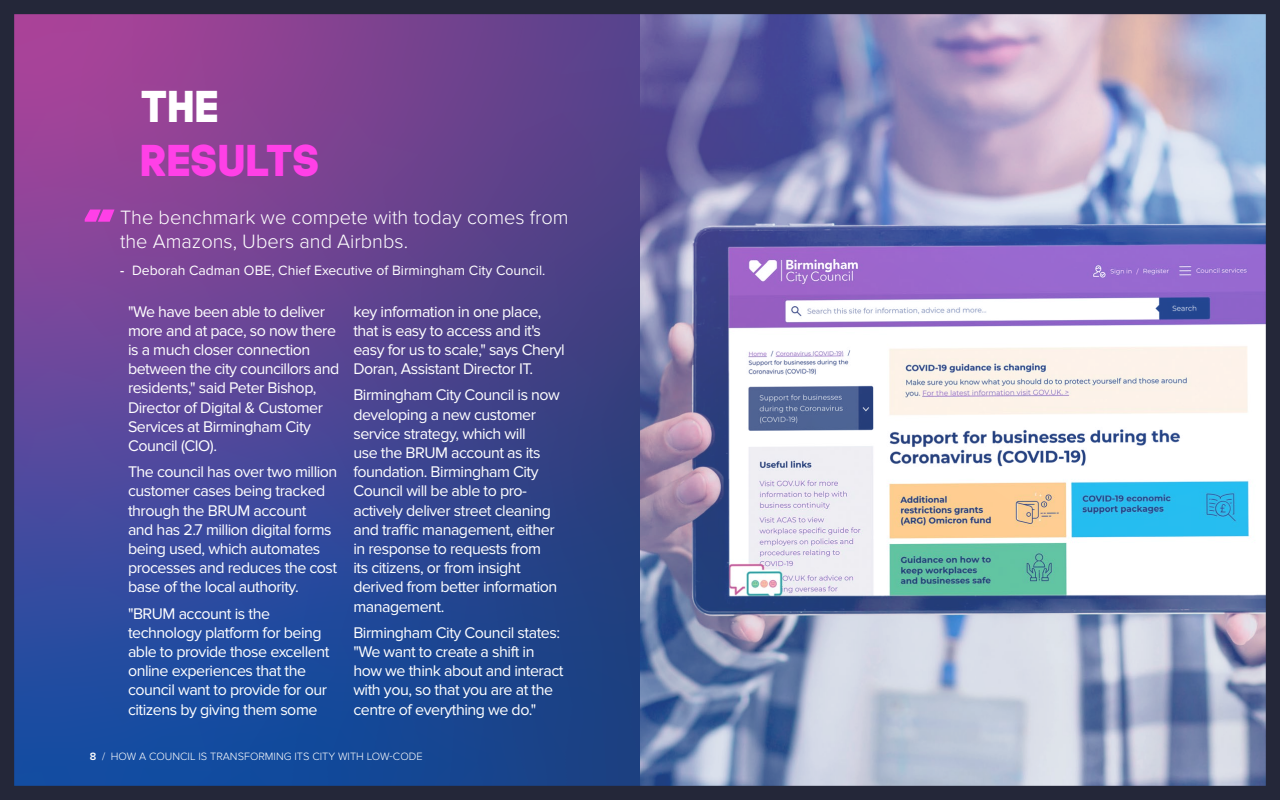
<style>
.page{position:relative;width:1280px;height:800px;background:#fff}
.page>*{position:absolute;margin:0;border:0;box-sizing:border-box;transform-origin:0 0}
.t1{font:53px "Code Pro Black";color:#ff40e7}
.t2{font:44.5px "Code Pro Bold";letter-spacing:.005em;color:#ff40e7}
.t3{font:44.5px "Code Pro Bold";color:#fff}
.Paragraph{font:300 20px/24px "Proxima Nova";color:#fff}
.Paragraph-2{font:16px/19.2px "Proxima Nova";letter-spacing:-.03em;color:#fff}
.t4{font:14px "Proxima Nova";color:#fff}
.t5{font:300 11px "Proxima Nova";color:#fff}
.s1{font-weight:600}
</style>
<div class="page">
<svg style="left:15px;top:15px;width:625px;height:770px;background:#4d4593"></svg>
<img style="left:640px;top:15px;width:625px;height:770px">
<div style="left:0;top:0;width:1280px;height:800px;border:14px solid #242739"></div>
<h1 class="t3" style="left:142px;top:80px;width:80px">THE</h1>
<h1 class="t2" style="left:142px;top:133px;width:180px">RESULTS</h1>
<h1 class="t1" style="left:86px;top:196px;width:32px">“</h1>
<p class="Paragraph" style="left:120px;top:206px;width:450px">The benchmark we compete with today comes from the Amazons, Ubers and Airbnbs.</p>
<p class="t4" style="left:120px;top:262px;width:427px"><span class="s1">-</span> Deborah Cadman OBE, Chief Executive of Birmingham City Council.</p>
<p class="Paragraph-2" style="left:128px;top:302px;width:213px">"We have been able to deliver more and at pace, so now there is a much closer connection between the city councillors and residents," said Peter Bishop,<br>Director of Digital &amp; Customer<br>Services at Birmingham City<br>Council (CIO).</p>
<p class="Paragraph-2" style="left:128px;top:462px;width:211px">The council has over two million customer cases being tracked through the BRUM account<br>and has 2.7 million digital forms being used, which automates processes and reduces the cost base of the local authority.</p>
<p class="Paragraph-2" style="left:128px;top:604px;width:203px">"BRUM account is the technology platform for being able to provide those excellent online experiences that the council want to provide for our citizens by giving them some</p>
<p class="Paragraph-2" style="left:353px;top:302px;width:213px">key information in one place, that is easy to access and it's easy for us to scale," says Cheryl<br>Doran, Assistant Director IT.</p>
<p class="Paragraph-2" style="left:353px;top:386px;width:208px">Birmingham City Council is now developing a new customer service strategy, which will<br>use the BRUM account as its foundation. Birmingham City<br>Council will be able to pro&shy;actively deliver street cleaning and traffic management, either in response to requests from<br>its citizens, or from insight derived from better information management.</p>
<p class="Paragraph-2" style="left:353px;top:623px;width:212px">Birmingham City Council states: "We want to create a shift in how we think about and interact with you, so that you are at the centre of everything we do."</p>
<p class="t5" style="left:90px;top:750px;width:334px"><span class="s1">8</span> / HOW A COUNCIL IS TRANSFORMING ITS CITY WITH LOW-CODE</p>
</div>
